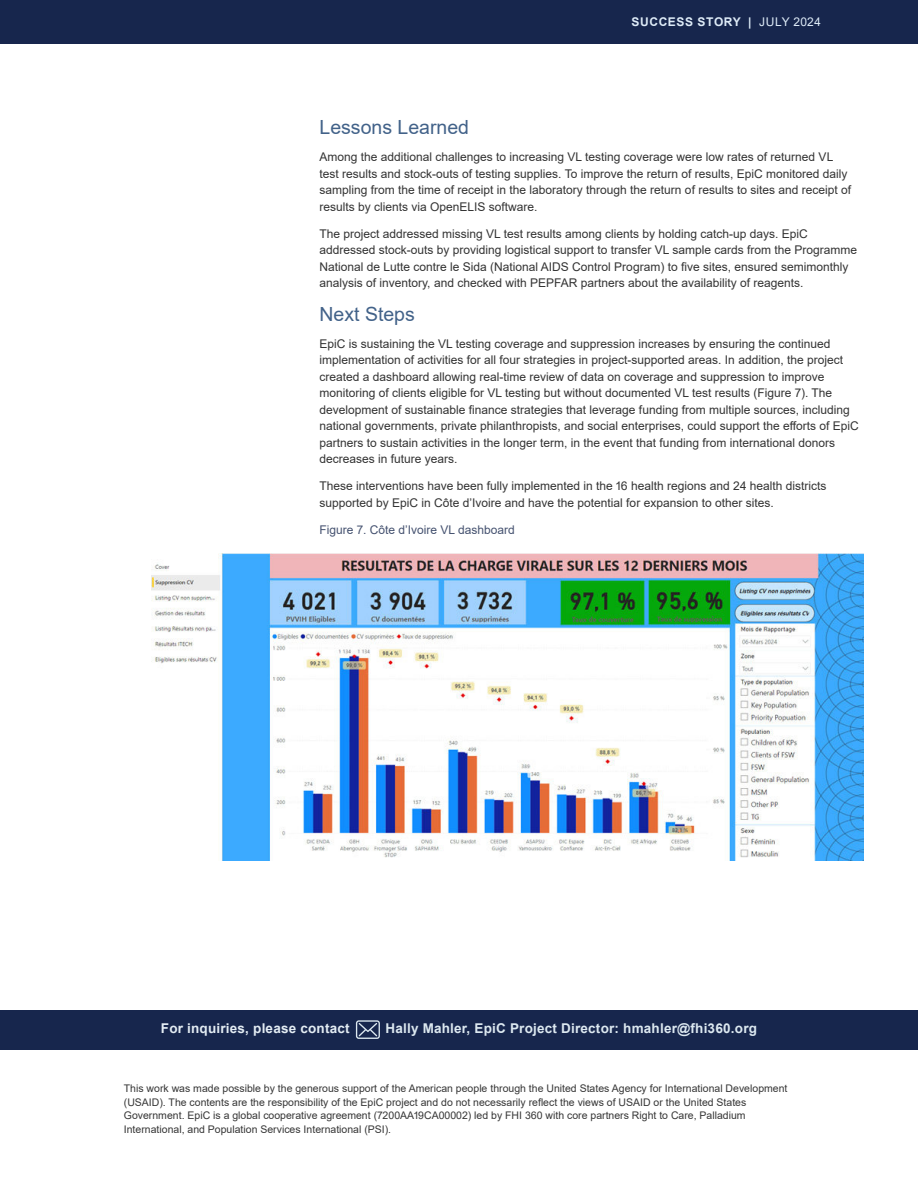
<style>
.page{position:relative;width:918px;height:1188px;background:#fff}
.page>*{position:absolute;margin:0;border:0;box-sizing:border-box;transform-origin:0 0}
.body{font:19.5px "Arial";color:#426289}
.t1{font:700 13.5px "Arial";letter-spacing:.015em;color:#dce8f0}
.t2{font:700 13.5px "Arial";letter-spacing:.015em;color:#e3ecf3}
.body-2{font:12px/16.5px "Arial";color:#333}
.body-3{font:12px "Arial";color:#455270}
.t3{font:700 12px "Arial";letter-spacing:.055em;color:#deebf7}
.t4{font:10.5px/13.5px "Arial";color:#363636}
.s1{font-weight:400}
</style>
<div class="page">
<div style="left:0;top:0;width:918px;height:44px;background:#17264d"></div>
<div style="left:0;top:1011px;width:918px;height:39px;background:#17264d"></div>
<svg style="left:356px;top:1020px;width:24px;height:19px"></svg>
<img style="left:152px;top:554px;width:712px;height:307px">
<p class="t3" style="left:631px;top:13px;width:191px">SUCCESS STORY | <span class="s1">JULY 2024</span></p>
<p class="body" style="left:320px;top:114px;width:151px">Lessons Learned</p>
<p class="body-2" style="left:320px;top:149px;width:533px">Among the additional challenges to increasing VL testing coverage were low rates of returned VL test results and stock-outs of testing supplies. To improve the return of results, EpiC monitored daily sampling from the time of receipt in the laboratory through the return of results to sites and receipt of results by clients via OpenELIS software.</p>
<p class="body-2" style="left:320px;top:225px;width:539px">The project addressed missing VL test results among clients by holding catch-up days. EpiC addressed stock-outs by providing logistical support to transfer VL sample cards from the Programme National de Lutte contre le Sida (National AIDS Control Program) to five sites, ensured semimonthly analysis of inventory, and checked with PEPFAR partners about the availability of reagents.</p>
<p class="body" style="left:320px;top:301px;width:97px">Next Steps</p>
<p class="body-2" style="left:320px;top:335px;width:541px">EpiC is sustaining the VL testing coverage and suppression increases by ensuring the continued implementation of activities for all four strategies in project-supported areas. In addition, the project created a dashboard allowing real-time review of data on coverage and suppression to improve monitoring of clients eligible for VL testing but without documented VL test results (Figure 7). The development of sustainable finance strategies that leverage funding from multiple sources, including national governments, private philanthropists, and social enterprises, could support the efforts of EpiC partners to sustain activities in the longer term, in the event that funding from international donors decreases in future years.</p>
<p class="body-2" style="left:320px;top:478px;width:508px">These interventions have been fully implemented in the 16 health regions and 24 health districts supported by EpiC in Côte d’Ivoire and have the potential for expansion to other sites.</p>
<p class="body-3" style="left:320px;top:521px;width:197px">Figure 7. Côte d’Ivoire VL dashboard</p>
<p class="t2" style="left:161px;top:1019px;width:190px">For inquiries, please contact</p>
<p class="t1" style="left:385px;top:1019px;width:373px">Hally Mahler, EpiC Project Director: hmahler@fhi360.org</p>
<p class="t4" style="left:124px;top:1081px;width:665px">This work was made possible by the generous support of the American people through the United States Agency for International Development (USAID). The contents are the responsibility of the EpiC project and do not necessarily reflect the views of USAID or the United States Government. EpiC is a global cooperative agreement (7200AA19CA00002) led by FHI 360 with core partners Right to Care, Palladium International, and Population Services International (PSI).</p>
</div>
